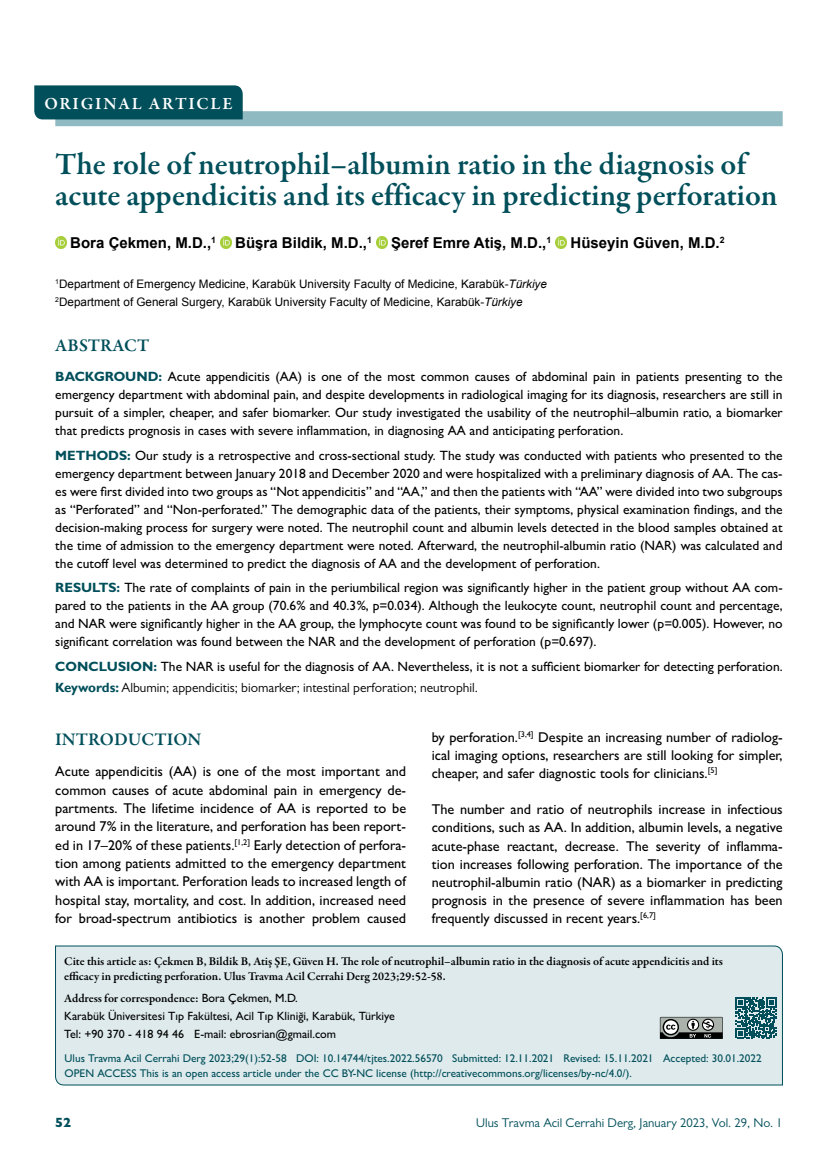
<style>
.page{position:relative;width:838px;height:1170px;background:#fff}
.page>*{position:absolute;margin:0;border:0;box-sizing:border-box;transform-origin:0 0}
.t1{font:600 31.5px/31.5px "Garamond Premr Pro";color:#004f5a}
.t2{font:600 18px "Garamond Premr Pro";letter-spacing:.005em;color:#004f5a}
.t3{font:600 17.25px "Garamond Premr Pro";letter-spacing:.1em;color:#fff}
.t4{font:700 15px "Arial";color:#000}
.t5{font:500 14.25px/18.1px "Gill Sans MT Pro";color:#000;text-align:justify}
.t6{font:500 13.5px/18px "Gill Sans MT Pro";color:#000;text-align:justify}
.t7{font:800 13.5px "Gill Sans MT Pro";color:#004f5a}
.t8{font:13.35px "Gill Sans MT Pro";color:#000}
.t9{font:12.75px "Gill Sans MT Pro";color:#004f5a}
.t10{font:600 12px/15px "Garamond Premr Pro";letter-spacing:-.005em;color:#000}
.t11{font:500 12px/18px "Gill Sans MT Pro";color:#000}
.t12{font:11.7px/18px "Arial";color:#000}
.t13{font:500 11.25px/15px "Gill Sans MT Pro";color:#004f5a}
.s1{font-style:italic}
.s2{font-weight:700;color:#004f5a}
.s3{font-family:"Gill Sans";font-weight:700;color:#004f5a}
.s4{font-family:"Gill Sans MT Pro";font-weight:500}
</style>
<div class="page">
<div style="left:55px;top:111px;width:727px;height:15px;background:#90bac2"></div>
<svg style="left:55px;top:237px;width:11px;height:11px"></svg>
<svg style="left:220px;top:237px;width:11px;height:11px"></svg>
<svg style="left:376px;top:237px;width:11px;height:11px"></svg>
<svg style="left:555px;top:237px;width:11px;height:11px"></svg>
<div style="left:34px;top:85px;width:209px;height:34px;background:#004f5a"></div>
<div style="left:55px;top:945px;width:728px;height:140px;background:#deeaec"></div>
<svg style="left:735px;top:997px;width:41px;height:41px;background:#407c84"></svg>
<svg style="left:660px;top:1016px;width:68px;height:28px;background:#8e9492"></svg>
<p class="t3" style="left:44px;top:93px;width:190px">ORIGINAL ARTICLE</p>
<h1 class="t1" style="left:55px;top:149px;width:724px">The role of neutrophil–albumin ratio in the diagnosis of acute appendicitis and its efficacy in predicting perforation</h1>
<p class="t4" style="left:70px;top:233px;width:147px">Bora Çekmen, M.D.,<sup>1</sup></p>
<p class="t4" style="left:235px;top:233px;width:138px">Büşra Bildik, M.D.,<sup>1</sup></p>
<p class="t4" style="left:391px;top:233px;width:162px">Şeref Emre Atiş, M.D.,<sup>1</sup></p>
<p class="t4" style="left:570px;top:233px;width:156px">Hüseyin Güven, M.D.<sup>2</sup></p>
<p class="t12" style="left:55px;top:275px;width:493px"><sup>1</sup>Department of Emergency Medicine, Karabük University Faculty of Medicine, Karabük-<span class="s1">Türkiye<br></span><sup>2</sup>Department of General Surgery, Karabük University Faculty of Medicine, Karabük-<span class="s1">Türkiye</span></p>
<h2 class="t2" style="left:55px;top:334px;width:95px">ABSTRACT</h2>
<p class="t6" style="left:55px;top:367px;width:729px"><span class="s2">BACKGROUND:</span> Acute appendicitis (AA) is one of the most common causes of abdominal pain in patients presenting to the emergency department with abdominal pain, and despite developments in radiological imaging for its diagnosis, researchers are still in pursuit of a simpler, cheaper, and safer biomarker. Our study investigated the usability of the neutrophil–albumin ratio, a biomarker that predicts prognosis in cases with severe inflammation, in diagnosing AA and anticipating perforation.</p>
<p class="t6" style="left:55px;top:446px;width:729px"><span class="s2">METHODS:</span> Our study is a retrospective and cross-sectional study. The study was conducted with patients who presented to the emergency department between January 2018 and December 2020 and were hospitalized with a preliminary diagnosis of AA. The cas&shy;es were first divided into two groups as “Not appendicitis” and “AA,” and then the patients with “AA” were divided into two subgroups as “Perforated” and “Non-perforated.” The demographic data of the patients, their symptoms, physical examination findings, and the decision-making process for surgery were noted. The neutrophil count and albumin levels detected in the blood samples obtained at the time of admission to the emergency department were noted. Afterward, the neutrophil-albumin ratio (NAR) was calculated and the cutoff level was determined to predict the diagnosis of AA and the development of perforation.</p>
<p class="t6" style="left:55px;top:578px;width:729px"><span class="s2">RESULTS:</span> The rate of complaints of pain in the periumbilical region was significantly higher in the patient group without AA com&shy;pared to the patients in the AA group (70.6% and 40.3%, p=0.034). Although the leukocyte count, neutrophil count and percentage, and NAR were significantly higher in the AA group, the lymphocyte count was found to be significantly lower (p=0.005). However, no significant correlation was found between the NAR and the development of perforation (p=0.697).</p>
<p class="t6" style="left:55px;top:657px;width:729px"><span class="s2">CONCLUSION:</span> The NAR is useful for the diagnosis of AA. Nevertheless, it is not a sufficient biomarker for detecting perforation.</p>
<p class="t8" style="left:55px;top:679px;width:424px"><span class="s3">Keywords:</span> Albumin; appendicitis; biomarker; intestinal perforation; neutrophil.</p>
<p class="t5" style="left:432px;top:727px;width:352px">by perforation.<sup>[3,4]</sup> Despite an increasing number of radiolog&shy;ical imaging options, researchers are still looking for simpler, cheaper, and safer diagnostic tools for clinicians.<sup>[5]</sup></p>
<p class="t5" style="left:432px;top:800px;width:352px">The number and ratio of neutrophils increase in infectious conditions, such as AA. In addition, albumin levels, a negative acute-phase reactant, decrease. The severity of inflamma&shy;tion increases following perforation. The importance of the neutrophil-albumin ratio (NAR) as a biomarker in predicting prognosis in the presence of severe inflammation has been frequently discussed in recent years.<sup>[6,7]</sup></p>
<h2 class="t2" style="left:55px;top:728px;width:148px">INTRODUCTION</h2>
<p class="t5" style="left:55px;top:762px;width:352px">Acute appendicitis (AA) is one of the most important and common causes of acute abdominal pain in emergency de&shy;partments. The lifetime incidence of AA is reported to be around 7% in the literature, and perforation has been report&shy;ed in 17–20% of these patients.<sup>[1,2]</sup> Early detection of perfora&shy;tion among patients admitted to the emergency department with AA is important. Perforation leads to increased length of hospital stay, mortality, and cost. In addition, increased need for broad-spectrum antibiotics is another problem caused</p>
<p class="t10" style="left:64px;top:953px;width:660px">Cite this article as: Çekmen B, Bildik B, Atiş ŞE, Güven H. The role of neutrophil–albumin ratio in the diagnosis of acute appendicitis and its efficacy in predicting perforation. Ulus Travma Acil Cerrahi Derg 2023;29:52-58.</p>
<p class="t10" style="left:64px;top:991px;width:235px">Address for correspondence: <span class="s4">Bora Çekmen, M.D.</span></p>
<p class="t11" style="left:64px;top:1006px;width:332px">Karabük Üniversitesi Tıp Fakültesi, Acil Tıp Kliniği, Karabük, Türkiye<br>Tel: +90 370 - 418 94 46 E-mail: ebrosrian@gmail.com</p>
<p class="t13" style="left:65px;top:1050px;width:698px">Ulus Travma Acil Cerrahi Derg 2023;29(1):52-58 DOI: 10.14744/tjtes.2022.56570 Submitted: 12.11.2021 Revised: 15.11.2021 Accepted: 30.01.2022<br>OPEN ACCESS This is an open access article under the CC BY-NC license (http://creativecommons.org/licenses/by-nc/4.0/).</p>
<p class="t7" style="left:55px;top:1114px;width:18px">52</p>
<p class="t9" style="left:476px;top:1115px;width:308px">Ulus Travma Acil Cerrahi Derg, January 2023, Vol. 29, No. 1</p>
</div>
